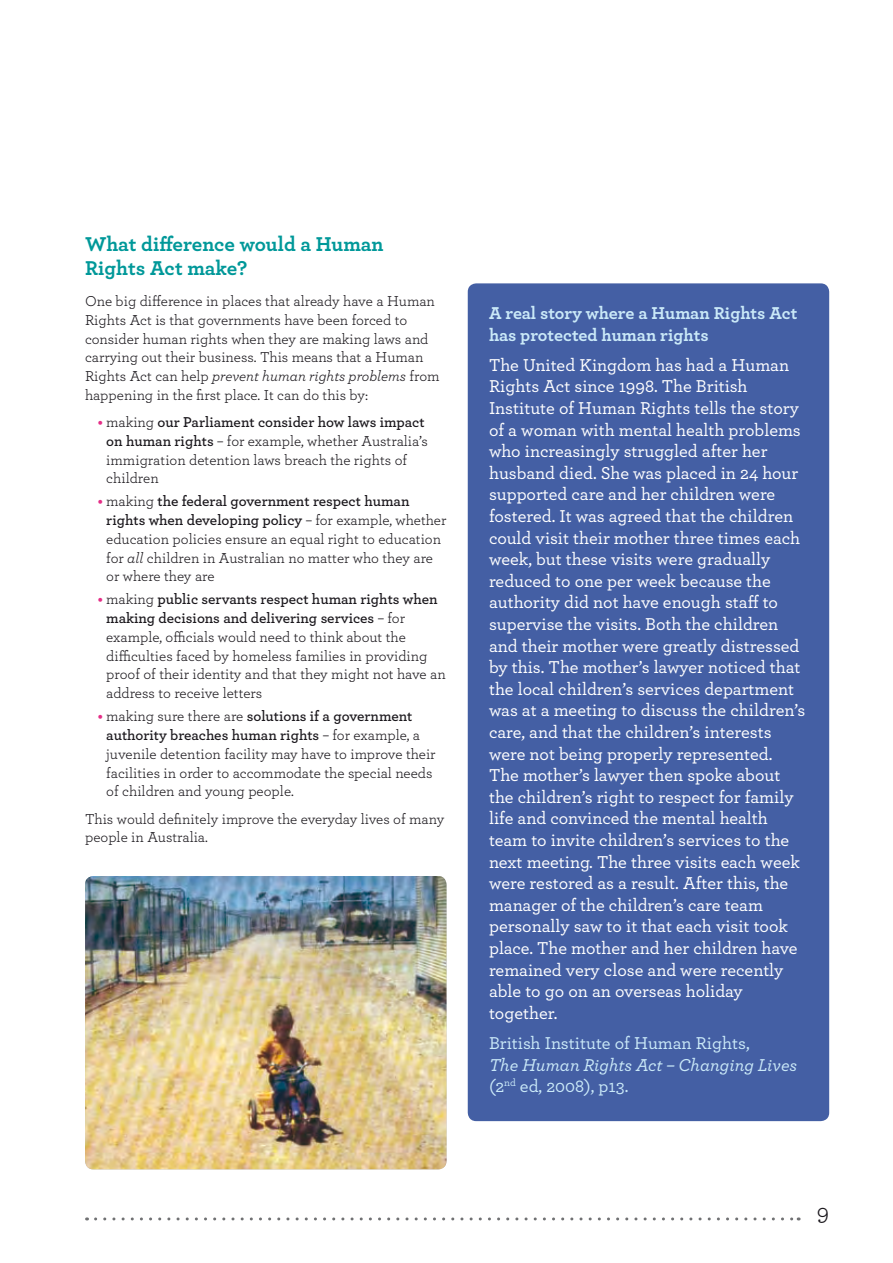
<style>
.page{position:relative;width:893px;height:1263px;background:#fff}
.page>*{position:absolute;margin:0;border:0;box-sizing:border-box;transform-origin:0 0}
.t1{font:24px "Archer";color:#1a171c}
.t2{font:700 21px/24px "Archer";color:#009899}
.t3{font:500 18px/21.6px "Archer";color:#fff}
.t4{font:700 18px/21.6px "Archer";color:#cae9f8}
.t5{font:italic 500 18px/21.6px "Archer";color:#cae9f8}
.t6{font:500 18px "Archer";color:#cae9f8}
.t7{font:15px/18.8px "Archer";color:#1a171c}
.s1{font-style:italic}
.s2{font-weight:700;color:#e52e87}
.s3{font-weight:600}
.s4{font-style:normal}
</style>
<div class="page">
<div style="left:468px;top:283px;width:361px;height:838px;background:#445fa4;border-radius:9px"></div>
<img style="left:85px;top:876px;width:361px;height:293px">
<svg style="left:96px;top:1217px;width:703px;height:3px"></svg>
<h2 class="t2" style="left:85px;top:230px;width:300px">What difference would a Human<br>Rights Act make?</h2>
<p class="t7" style="left:85px;top:291px;width:356px">One big difference in places that already have a Human Rights Act is that governments have been forced to consider human rights when they are making laws and carrying out their business. This means that a Human Rights Act can help <span class="s1">prevent human rights problems</span> from happening in the first place. It can do this by:</p>
<p class="t7" style="left:106px;top:412px;width:323px;text-indent:-9px"><span class="s2">•</span> making <span class="s3">our Parliament consider how laws impact on human rights</span> – for example, whether Australia’s immigration detention laws breach the rights of children</p>
<p class="t7" style="left:106px;top:491px;width:342px;text-indent:-9px"><span class="s2">•</span> making <span class="s3">the federal government respect human rights when developing policy</span> – for example, whether education policies ensure an equal right to education for <span class="s1">all</span> children in Australian no matter who they are or where they are</p>
<p class="t7" style="left:106px;top:589px;width:341px;text-indent:-9px"><span class="s2">•</span> making <span class="s3">public servants respect human rights when making decisions and delivering services</span> – for example, officials would need to think about the difficulties faced by homeless families in providing proof of their identity and that they might not have an address to receive letters</p>
<p class="t7" style="left:106px;top:706px;width:331px;text-indent:-9px"><span class="s2">•</span> making sure there are <span class="s3">solutions if a government authority breaches human rights</span> – for example, a juvenile detention facility may have to improve their facilities in order to accommodate the special needs of children and young people.</p>
<p class="t7" style="left:85px;top:808px;width:361px">This would definitely improve the everyday lives of many people in Australia.</p>
<p class="t4" style="left:489px;top:301px;width:310px">A real story where a Human Rights Act has protected human rights</p>
<p class="t3" style="left:489px;top:353px;width:318px">The United Kingdom has had a Human Rights Act since 1998. The British Institute of Human Rights tells the story of a woman with mental health problems who increasingly struggled after her husband died. She was placed in 24 hour supported care and her children were fostered. It was agreed that the children could visit their mother three times each week, but these visits were gradually reduced to one per week because the authority did not have enough staff to supervise the visits. Both the children and their mother were greatly distressed by this. The mother’s lawyer noticed that the local children’s services department was at a meeting to discuss the children’s care, and that the children’s interests were not being properly represented.<br>The mother’s lawyer then spoke about the children’s right to respect for family life and convinced the mental health team to invite children’s services to the next meeting. The three visits each week were restored as a result. After this, the manager of the children’s care team personally saw to it that each visit took place. The mother and her children have remained very close and were recently able to go on an overseas holiday together.</p>
<p class="t6" style="left:489px;top:1030px;width:262px">British Institute of Human Rights,</p>
<p class="t5" style="left:489px;top:1052px;width:310px">The Human Rights Act – Changing Lives <span class="s4">(2</span><sup>nd</sup> <span class="s4">ed, 2008), p13.</span></p>
<h1 class="t1" style="left:817px;top:1196px;width:14px">9</h1>
</div>
